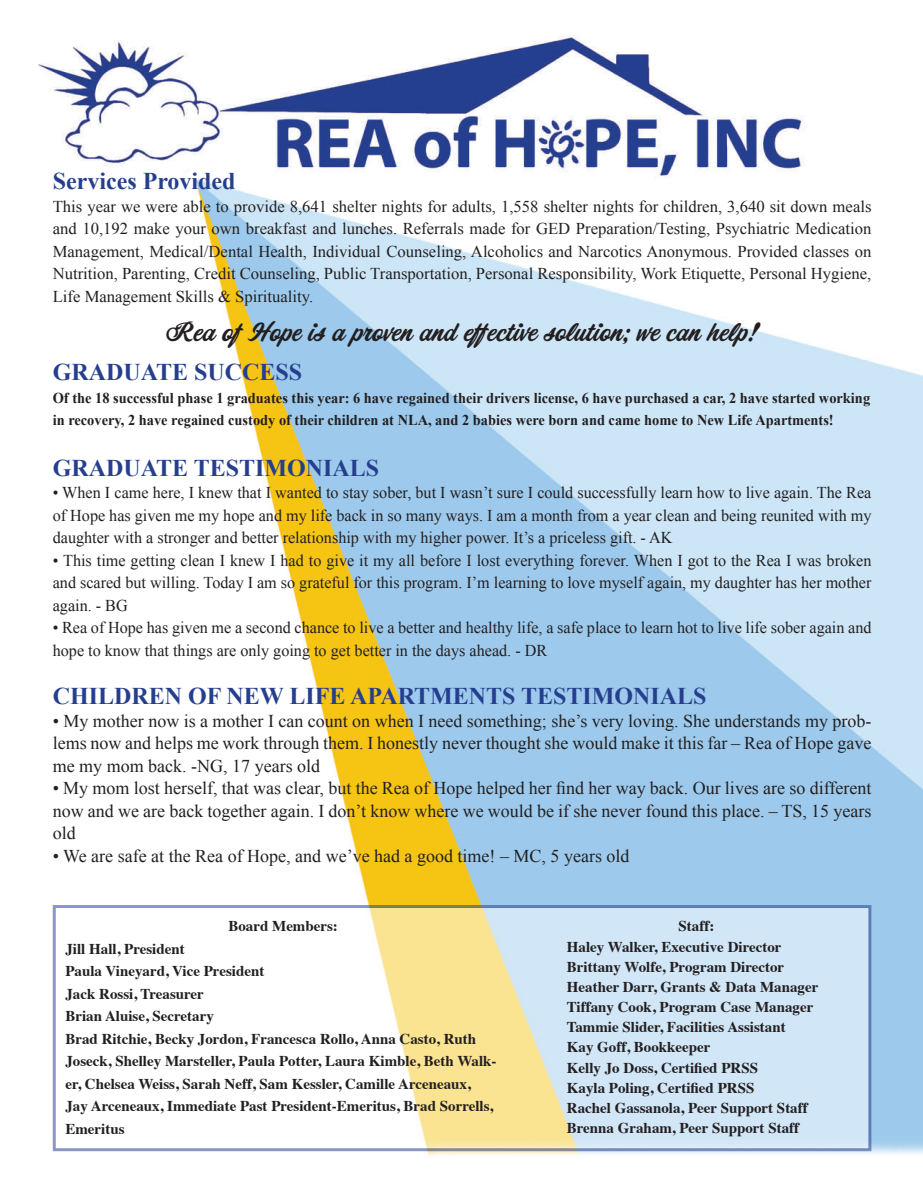
<style>
.page{position:relative;width:923px;height:1188px;background:#fff}
.page>*{position:absolute;margin:0;border:0;box-sizing:border-box;transform-origin:0 0}
.t1{font:700 24px "Times New Roman";color:#253f8e}
.t2{font:24px "Corner Store JF";color:#231f20}
.t3{font:18px/22.5px "Times New Roman";color:#231f20;text-align:justify}
.t4{font:16.5px/22.5px "Times New Roman";color:#231f20;text-align:justify}
.t5{font:700 15px/20.2px "Times";color:#231f20}
.t6{font:700 15px/22.5px "Times New Roman";color:#231f20;scale:.96 1}
</style>
<div class="page">
<img style="left:38px;top:35px;width:885px;height:1122px">
<div style="left:89px;top:891px;width:253px;height:204px;background:#fff"></div>
<svg style="left:53px;top:905px;width:818px;height:246px"></svg>
<h1 class="t1" style="left:53px;top:165px;width:184px">Services Provided</h1>
<p class="t4" style="left:53px;top:195px;width:820px">This year we were able to provide 8,641 shelter nights for adults, 1,558 shelter nights for children, 3,640 sit down meals and 10,192 make your own breakfast and lunches. Referrals made for GED Preparation/Testing, Psychiatric Medication Management, Medical/Dental Health, Individual Counseling, Alcoholics and Narcotics Anonymous. Provided classes on Nutrition, Parenting, Credit Counseling, Public Transportation, Personal Responsibility, Work Etiquette, Personal Hygiene, Life Management Skills &amp; Spirituality.</p>
<h1 class="t2" style="left:166px;top:315px;width:594px">Rea of Hope is a proven and effective solution; we can help!</h1>
<h1 class="t1" style="left:53px;top:356px;width:251px">GRADUATE SUCCESS</h1>
<p class="t6" style="left:53px;top:386px;width:853px">Of the 18 successful phase 1 graduates this year: 6 have regained their drivers license, 6 have purchased a car, 2 have started working in recovery, 2 have regained custody of their children at NLA, and 2 babies were born and came home to New Life Apartments!</p>
<h1 class="t1" style="left:53px;top:451px;width:328px">GRADUATE TESTIMONIALS</h1>
<p class="t4" style="left:53px;top:481px;width:820px">• When I came here, I knew that I wanted to stay sober, but I wasn’t sure I could successfully learn how to live again. The Rea of Hope has given me my hope and my life back in so many ways. I am a month from a year clean and being reunited with my daughter with a stronger and better relationship with my higher power. It’s a priceless gift. - AK</p>
<p class="t4" style="left:53px;top:549px;width:820px">• This time getting clean I knew I had to give it my all before I lost everything forever. When I got to the Rea I was broken and scared but willing. Today I am so grateful for this program. I’m learning to love myself again, my daughter has her mother again. - BG</p>
<p class="t4" style="left:53px;top:616px;width:820px">• Rea of Hope has given me a second chance to live a better and healthy life, a safe place to learn hot to live life sober again and hope to know that things are only going to get better in the days ahead. - DR</p>
<h1 class="t1" style="left:53px;top:680px;width:655px">CHILDREN OF NEW LIFE APARTMENTS TESTIMONIALS</h1>
<p class="t3" style="left:53px;top:709px;width:820px">• My mother now is a mother I can count on when I need something; she’s very loving. She understands my prob&shy;lems now and helps me work through them. I honestly never thought she would make it this far – Rea of Hope gave me my mom back. -NG, 17 years old</p>
<p class="t3" style="left:53px;top:777px;width:820px">• My mom lost herself, that was clear, but the Rea of Hope helped her find her way back. Our lives are so different now and we are back together again. I don’t know where we would be if she never found this place. – TS, 15 years old</p>
<p class="t3" style="left:53px;top:844px;width:578px">• We are safe at the Rea of Hope, and we’ve had a good time! – MC, 5 years old</p>
<p class="t5" style="left:228px;top:915px;width:111px">Board Members:</p>
<p class="t5" style="left:65px;top:936px;width:433px;line-height:22.5px">Jill Hall, President<br>Paula Vineyard, Vice President<br>Jack Rossi, Treasurer<br>Brian Aluise, Secretary<br>Brad Ritchie, Becky Jordon, Francesca Rollo, Anna Casto, Ruth Joseck, Shelley Marsteller, Paula Potter, Laura Kimble, Beth Walk&shy;er, Chelsea Weiss, Sarah Neff, Sam Kessler, Camille Arceneaux, Jay Arceneaux, Immediate Past President-Emeritus, Brad Sorrells, Emeritus</p>
<p class="t5" style="left:567px;top:915px;width:253px;text-indent:112px">Staff:<br>Haley Walker, Executive Director<br>Brittany Wolfe, Program Director<br>Heather Darr, Grants &amp; Data Manager<br>Tiffany Cook, Program Case Manager<br>Tammie Slider, Facilities Assistant<br>Kay Goff, Bookkeeper<br>Kelly Jo Doss, Certified PRSS<br>Kayla Poling, Certified PRSS<br>Rachel Gassanola, Peer Support Staff<br>Brenna Graham, Peer Support Staff</p>
</div>
